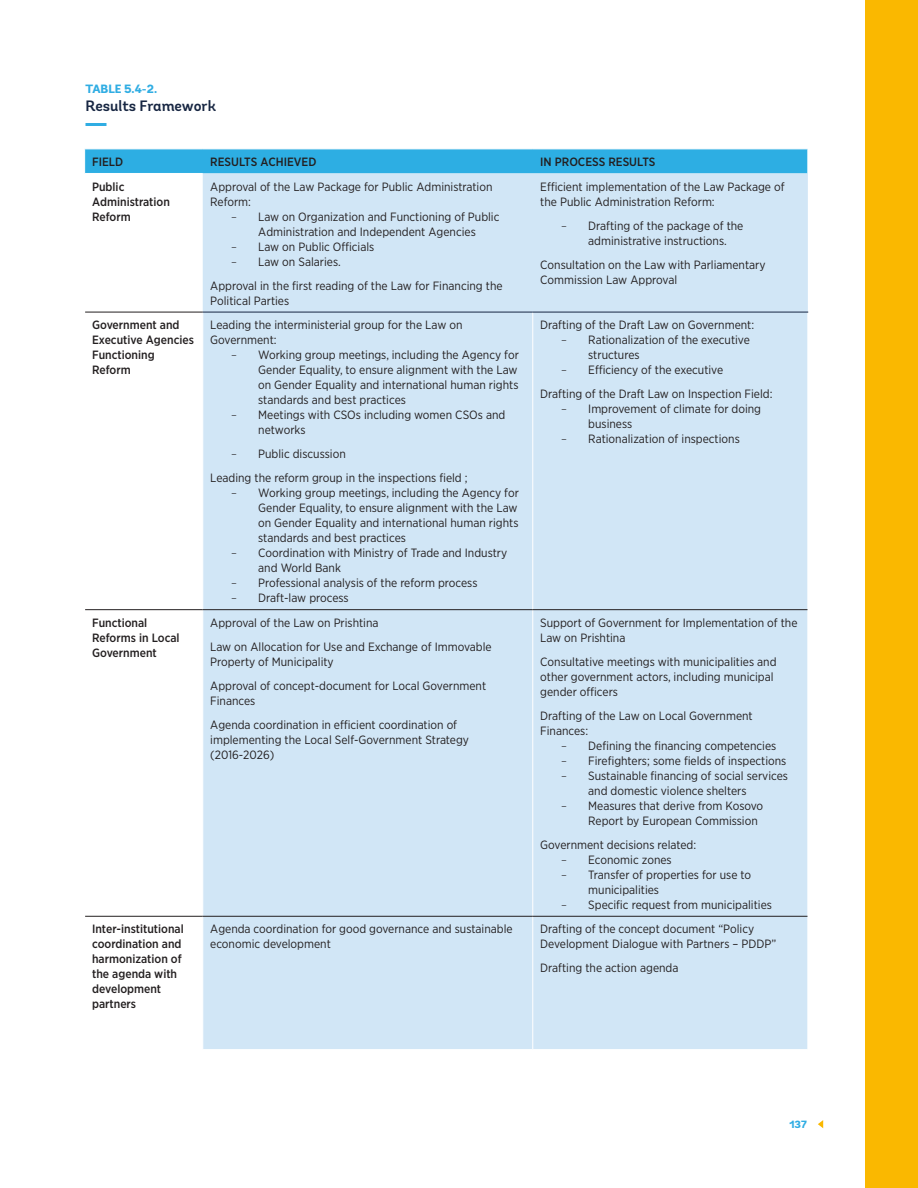
<style>
.page{position:relative;width:918px;height:1188px;background:#fff}
.page>*{position:absolute;margin:0;border:0;box-sizing:border-box;transform-origin:0 0}
.Table_Title{font:600 15px "Andes";color:#172642}
.Table_Text{font:12px/15px "Gotham Narrow";color:#231f20}
.Table_Side_Column{font:500 12px/15px "Gotham Narrow";color:#231f20}
.Table_Header{font:500 12px "Gotham Narrow";color:#231f20}
.Table_Title-2{font:800 12px "Andes";color:#30ade3}
.t1{font:800 10.5px "Andes";color:#30ade3}
.s1{font-weight:300}
</style>
<div class="page">
<svg style="left:818px;top:1120px;width:5px;height:8px"></svg>
<div style="left:866px;top:0;width:52px;height:1188px;background:#fab800"></div>
<hr style="left:86px;top:123px;width:20px;height:3px;background:#30ade3">
<div style="left:203px;top:173px;width:605px;height:876px;background:#d1e6f6"></div>
<hr style="left:532px;top:312px;width:1px;height:297px;background:#fff">
<hr style="left:807px;top:312px;width:1px;height:298px;background:#fff">
<hr style="left:532px;top:610px;width:1px;height:306px;background:#fff">
<hr style="left:807px;top:610px;width:1px;height:306px;background:#fff">
<hr style="left:532px;top:917px;width:1px;height:132px;background:#fff">
<hr style="left:807px;top:916px;width:1px;height:133px;background:#fff">
<hr style="left:203px;top:312px;width:330px;height:1px;background:#172642">
<hr style="left:533px;top:312px;width:275px;height:1px;background:#172642">
<hr style="left:203px;top:609px;width:330px;height:1px;background:#231f20">
<hr style="left:533px;top:609px;width:274px;height:1px;background:#231f20">
<hr style="left:203px;top:916px;width:330px;height:1px;background:#231f20">
<hr style="left:533px;top:916px;width:274px;height:1px;background:#231f20">
<hr style="left:85px;top:609px;width:118px;height:1px;background:#231f20">
<hr style="left:85px;top:916px;width:118px;height:1px;background:#231f20">
<hr style="left:85px;top:312px;width:118px;height:1px;background:#231f20">
<div style="left:84px;top:149px;width:724px;height:24px;background:#2daee3"></div>
<p class="Table_Title-2" style="left:86px;top:81px;width:73px">TABLE 5.4-2.</p>
<p class="Table_Title" style="left:86px;top:97px;width:132px">Results Framework</p>
<p class="Table_Header" style="left:92px;top:154px;width:33px">FIELD</p>
<p class="Table_Header" style="left:210px;top:154px;width:108px">RESULTS ACHIEVED</p>
<p class="Table_Header" style="left:540px;top:154px;width:117px">IN PROCESS RESULTS</p>
<p class="Table_Side_Column" style="left:92px;top:179px;width:79px">Public<br>Administration<br>Reform</p>
<p class="Table_Text" style="left:210px;top:179px;width:284px">Approval of the Law Package for Public Administration<br>Reform:</p>
<p class="Table_Text" style="left:540px;top:179px;width:246px">Efficient implementation of the Law Package of the Public Administration Reform:</p>
<p class="Table_Text" style="left:588px;top:218px;width:157px;text-indent:-27px"><span class="s1">–</span> Drafting of the package of the administrative instructions.</p>
<p class="Table_Text" style="left:540px;top:257px;width:227px">Consultation on the Law with Parliamentary<br>Commission Law Approval</p>
<p class="Table_Text" style="left:231px;top:209px;width:270px;text-align:center"><span class="s1">–</span> Law on Organization and Functioning of Public<br>Administration and Independent Agencies</p>
<p class="Table_Text" style="left:231px;top:239px;width:145px"><span class="s1">–</span> Law on Public Officials</p>
<p class="Table_Text" style="left:231px;top:254px;width:111px"><span class="s1">–</span> Law on Salaries.</p>
<p class="Table_Text" style="left:210px;top:278px;width:294px">Approval in the first reading of the Law for Financing the<br>Political Parties</p>
<p class="Table_Side_Column" style="left:92px;top:317px;width:103px">Government and<br>Executive Agencies<br>Functioning<br>Reform</p>
<p class="Table_Text" style="left:210px;top:317px;width:254px">Leading the interministerial group for the Law on<br>Government:</p>
<p class="Table_Text" style="left:258px;top:347px;width:262px;text-align:justify;text-indent:-27px"><span class="s1">–</span> Working group meetings, including the Agency for Gender Equality, to ensure alignment with the Law on Gender Equality and international human rights standards and best practices</p>
<p class="Table_Text" style="left:258px;top:407px;width:249px;text-indent:-27px"><span class="s1">–</span> Meetings with CSOs including women CSOs and networks</p>
<p class="Table_Text" style="left:231px;top:446px;width:116px"><span class="s1">–</span> Public discussion</p>
<p class="Table_Text" style="left:210px;top:470px;width:259px">Leading the reform group in the inspections field ;</p>
<p class="Table_Text" style="left:258px;top:485px;width:262px;text-align:justify;text-indent:-27px"><span class="s1">–</span> Working group meetings, including the Agency for Gender Equality, to ensure alignment with the Law on Gender Equality and international human rights standards and best practices</p>
<p class="Table_Text" style="left:258px;top:545px;width:251px;text-indent:-27px"><span class="s1">–</span> Coordination with Ministry of Trade and Industry and World Bank</p>
<p class="Table_Text" style="left:231px;top:575px;width:248px"><span class="s1">–</span> Professional analysis of the reform process</p>
<p class="Table_Text" style="left:231px;top:590px;width:119px"><span class="s1">–</span> Draft-law process</p>
<p class="Table_Side_Column" style="left:92px;top:615px;width:89px">Functional<br>Reforms in Local<br>Government</p>
<p class="Table_Text" style="left:210px;top:615px;width:170px">Approval of the Law on Prishtina</p>
<p class="Table_Text" style="left:210px;top:639px;width:283px">Law on Allocation for Use and Exchange of Immovable<br>Property of Municipality</p>
<p class="Table_Text" style="left:210px;top:678px;width:277px">Approval of concept-document for Local Government<br>Finances</p>
<p class="Table_Text" style="left:210px;top:717px;width:260px">Agenda coordination in efficient coordination of implementing the Local Self-Government Strategy (2016-2026)</p>
<p class="Table_Text" style="left:540px;top:317px;width:215px">Drafting of the Draft Law on Government:</p>
<p class="Table_Text" style="left:588px;top:332px;width:163px;text-indent:-27px"><span class="s1">–</span> Rationalization of the executive structures</p>
<p class="Table_Text" style="left:561px;top:362px;width:163px"><span class="s1">–</span> Efficiency of the executive</p>
<p class="Table_Text" style="left:540px;top:386px;width:234px">Drafting of the Draft Law on Inspection Field:</p>
<p class="Table_Text" style="left:588px;top:401px;width:174px;text-indent:-27px"><span class="s1">–</span> Improvement of climate for doing business</p>
<p class="Table_Text" style="left:561px;top:431px;width:180px"><span class="s1">–</span> Rationalization of inspections</p>
<p class="Table_Text" style="left:540px;top:615px;width:259px">Support of Government for Implementation of the<br>Law on Prishtina</p>
<p class="Table_Text" style="left:540px;top:654px;width:238px">Consultative meetings with municipalities and other government actors, including municipal gender officers</p>
<p class="Table_Text" style="left:540px;top:708px;width:214px">Drafting of the Law on Local Government<br>Finances:</p>
<p class="Table_Text" style="left:561px;top:738px;width:217px"><span class="s1">–</span> Defining the financing competencies</p>
<p class="Table_Text" style="left:561px;top:753px;width:227px"><span class="s1">–</span> Firefighters; some fields of inspections</p>
<p class="Table_Text" style="left:588px;top:768px;width:201px;text-indent:-27px"><span class="s1">–</span> Sustainable financing of social services and domestic violence shelters</p>
<p class="Table_Text" style="left:588px;top:798px;width:177px;text-indent:-27px"><span class="s1">–</span> Measures that derive from Kosovo<br>Report by European Commission</p>
<p class="Table_Text" style="left:540px;top:837px;width:158px">Government decisions related:</p>
<p class="Table_Text" style="left:561px;top:852px;width:112px"><span class="s1">–</span> Economic zones</p>
<p class="Table_Text" style="left:588px;top:867px;width:165px;text-indent:-27px"><span class="s1">–</span> Transfer of properties for use to municipalities</p>
<p class="Table_Text" style="left:561px;top:897px;width:212px"><span class="s1">–</span> Specific request from municipalities</p>
<p class="Table_Side_Column" style="left:92px;top:921px;width:93px">Inter-institutional coordination and harmonization of the agenda with development partners</p>
<p class="Table_Text" style="left:210px;top:921px;width:304px">Agenda coordination for good governance and sustainable economic development</p>
<p class="Table_Text" style="left:540px;top:921px;width:238px">Drafting of the concept document “Policy<br>Development Dialogue with Partners – PDDP”</p>
<p class="Table_Text" style="left:540px;top:960px;width:140px">Drafting the action agenda</p>
<p class="t1" style="left:789px;top:1118px;width:19px">137</p>
</div>
